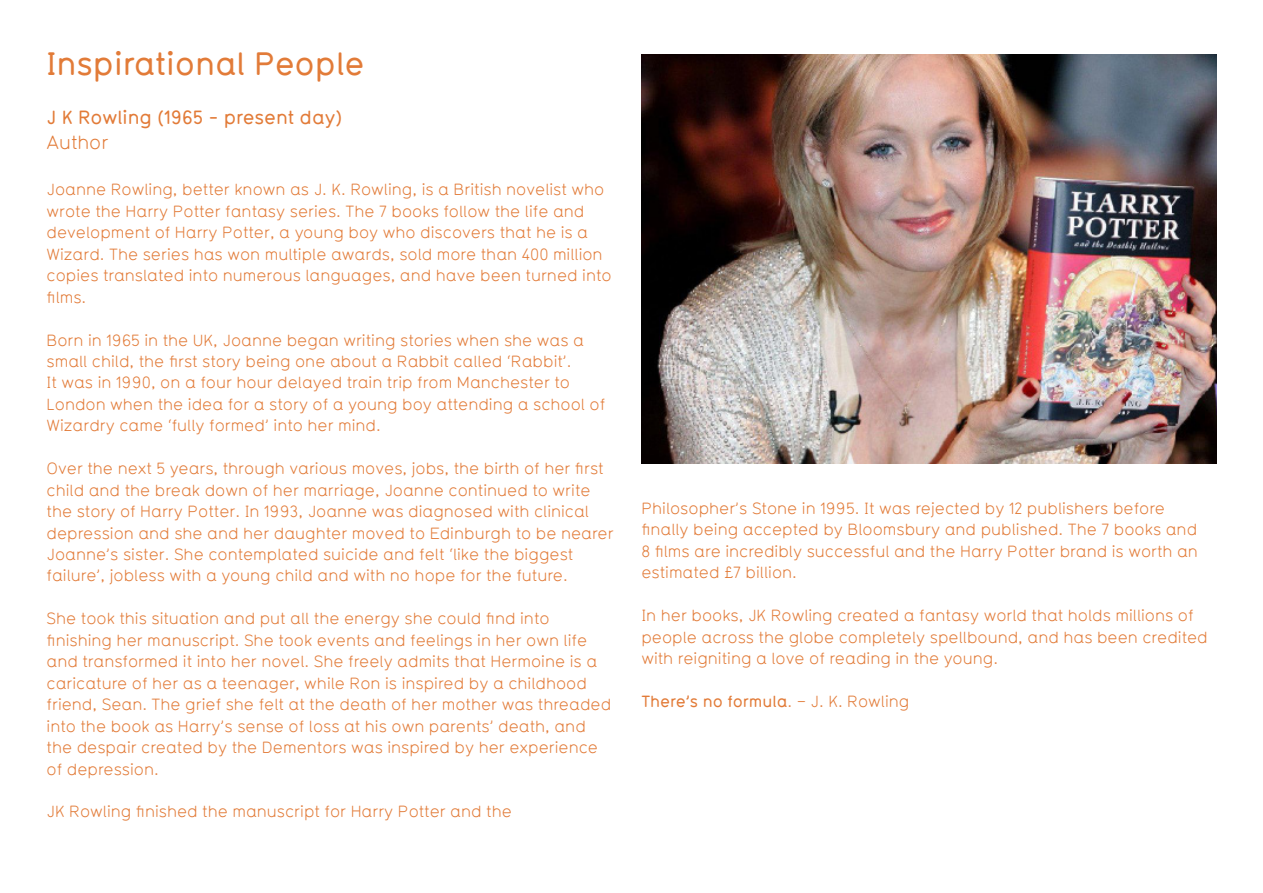
<style>
.page{position:relative;width:1263px;height:893px;background:#fff}
.page>*{position:absolute;margin:0;border:0;box-sizing:border-box;transform-origin:0 0}
.t1{font:500 36.3px "TYP1451 A";color:#e27b38}
.t2{font:500 21.45px "TYP1451 A";color:#e27b38}
.t3{font:21.45px "TYP1451 A";color:#e27b38}
.t4{font:18.15px/21.5px "TYP1451 A";color:#e27b38}
.t5{font:500 18.15px "TYP1451 A";color:#e27b38}
.s1{font-weight:400}
</style>
<div class="page">
<img style="left:641px;top:54px;width:575px;height:409px">
<p class="t1" style="left:47px;top:44px;width:319px">Inspirational People</p>
<p class="t2" style="left:47px;top:106px;width:297px">J K Rowling (1965 - present day)</p>
<p class="t3" style="left:47px;top:131px;width:63px">Author</p>
<p class="t4" style="left:47px;top:179px;width:567px">Joanne Rowling, better known as J. K. Rowling, is a British novelist who wrote the Harry Potter fantasy series. The 7 books follow the life and development of Harry Potter, a young boy who discovers that he is a Wizard. The series has won multiple awards, sold more than 400 million copies translated into numerous languages, and have been turned into films.</p>
<p class="t4" style="left:47px;top:329px;width:560px">Born in 1965 in the UK, Joanne began writing stories when she was a small child, the first story being one about a Rabbit called ‘Rabbit’.<br>It was in 1990, on a four hour delayed train trip from Manchester to London when the idea for a story of a young boy attending a school of Wizardry came ‘fully formed’ into her mind.</p>
<p class="t4" style="left:47px;top:458px;width:569px">Over the next 5 years, through various moves, jobs, the birth of her first child and the break down of her marriage, Joanne continued to write the story of Harry Potter. In 1993, Joanne was diagnosed with clinical depression and she and her daughter moved to Edinburgh to be nearer Joanne’s sister. She contemplated suicide and felt ‘like the biggest failure’, jobless with a young child and with no hope for the future.</p>
<p class="t4" style="left:47px;top:608px;width:566px">She took this situation and put all the energy she could find into finishing her manuscript. She took events and feelings in her own life and transformed it into her novel. She freely admits that Hermoine is a caricature of her as a teenager, while Ron is inspired by a childhood friend, Sean. The grief she felt at the death of her mother was threaded into the book as Harry’s sense of loss at his own parents’ death, and the despair created by the Dementors was inspired by her experience of depression.</p>
<p class="t4" style="left:47px;top:801px;width:467px">JK Rowling finished the manuscript for Harry Potter and the</p>
<p class="t4" style="left:641px;top:498px;width:558px">Philosopher’s Stone in 1995. It was rejected by 12 publishers before finally being accepted by Bloomsbury and published. The 7 books and 8 films are incredibly successful and the Harry Potter brand is worth an estimated £7 billion.</p>
<p class="t4" style="left:641px;top:605px;width:568px">In her books, JK Rowling created a fantasy world that holds millions of people across the globe completely spellbound, and has been credited with reigniting a love of reading in the young.</p>
<p class="t5" style="left:641px;top:692px;width:270px">There’s no formula<span class="s1">. – J. K. Rowling</span></p>
</div>
